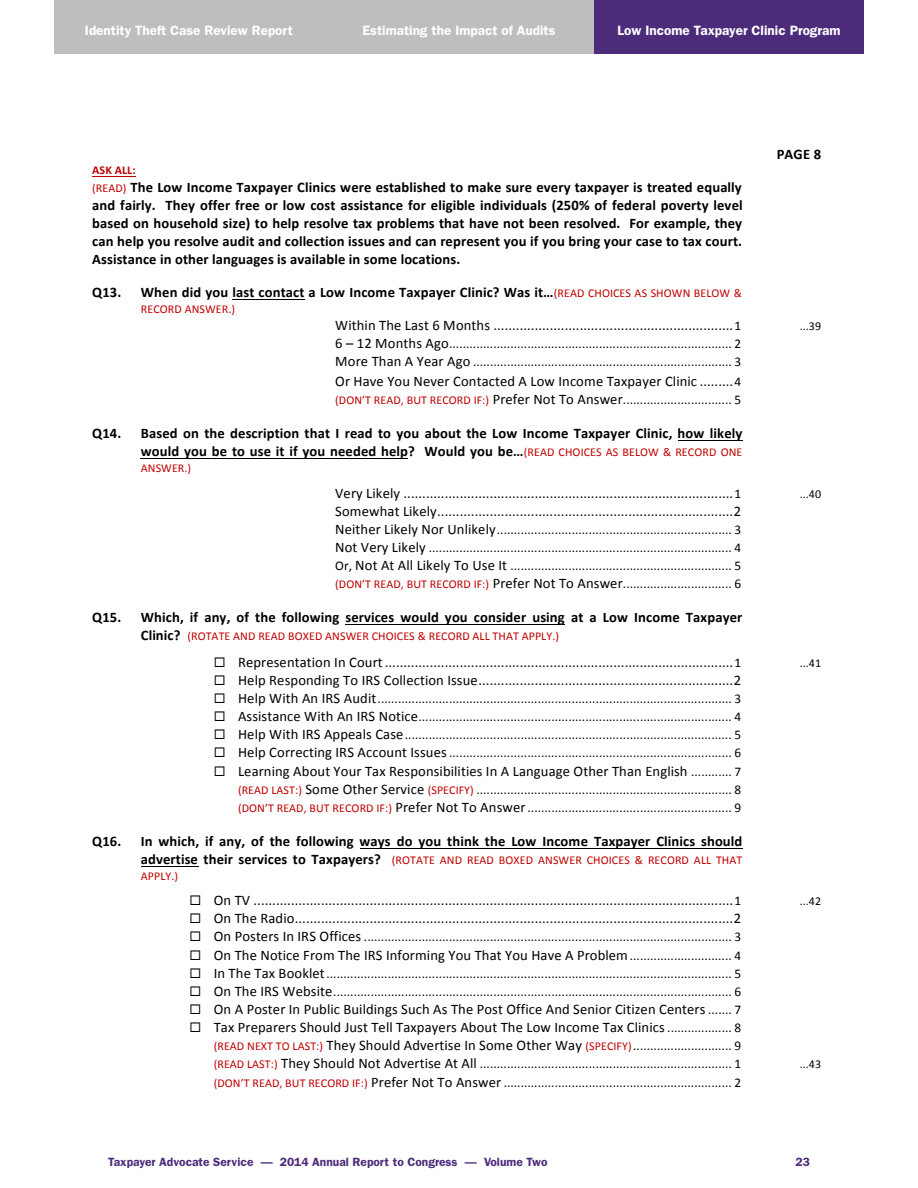
<style>
.page{position:relative;width:918px;height:1188px;background:#fff}
.page>*{position:absolute;margin:0;border:0;box-sizing:border-box;transform-origin:0 0}
.t1{font:14.55px/18.1px "Calibri";letter-spacing:.01em;color:#000;text-align:justify}
.t2{font:700 14.55px/18.1px "Calibri";letter-spacing:.01em;color:#000;text-align:justify}
.t3{font:600 13.5px "Franklin Gothic";color:#fff}
.t4{font:13.35px/18.1px "Calibri";color:#000}
.t5{font:12px/15.6px "Calibri";letter-spacing:.005em;color:#c00000}
.t6{font:600 12px "Franklin Gothic";color:#4d2b7b}
.t7{font:12px "Calibri";letter-spacing:.005em;color:#000}
.t8{font:700 12px "Calibri";letter-spacing:.005em;color:#c00000}
.s1{font-weight:400;font-size:12px;color:#c00000}
.s2{font-size:13.35px}
.s3{font-size:14.55px}
.s4{font-size:12px;color:#c00000}
.s5{font-weight:700;font-size:14.55px;color:#000}
</style>
<div class="page">
<div style="left:54px;top:0;width:270px;height:54px;background:#bcbec0"></div>
<div style="left:324px;top:0;width:270px;height:54px;background:#bcbec0"></div>
<div style="left:594px;top:0;width:270px;height:54px;background:#4d2b7b"></div>
<hr style="left:92px;top:176px;width:44px;height:1px;background:#c00000">
<hr style="left:233px;top:299px;width:72px;height:1px;background:#000">
<hr style="left:678px;top:440px;width:65px;height:1px;background:#000">
<hr style="left:141px;top:458px;width:267px;height:1px;background:#000">
<hr style="left:345px;top:624px;width:220px;height:1px;background:#000">
<hr style="left:360px;top:848px;width:383px;height:1px;background:#000">
<hr style="left:141px;top:866px;width:57px;height:1px;background:#000">
<p class="t3" style="left:85px;top:23px;width:210px">Identity Theft Case Review Report</p>
<p class="t3" style="left:362px;top:23px;width:195px">Estimating the Impact of Audits</p>
<p class="t3" style="left:618px;top:23px;width:224px">Low Income Taxpayer Clinic Program</p>
<p class="t2" style="left:777px;top:145px;width:46px">PAGE 8</p>
<p class="t8" style="left:92px;top:163px;width:45px">ASK ALL:</p>
<p class="t2" style="left:92px;top:178px;width:652px"><span class="s1">(READ)</span> The Low Income Taxpayer Clinics were established to make sure every taxpayer is treated equally and fairly. They offer free or low cost assistance for eligible individuals (250% of federal poverty level based on household size) to help resolve tax problems that have not been resolved. For example, they can help you resolve audit and collection issues and can represent you if you bring your case to tax court.<br>Assistance in other languages is available in some locations.</p>
<p class="t2" style="left:92px;top:283px;width:31px">Q13.</p>
<p class="t2" style="left:141px;top:283px;width:603px">When did you last contact a Low Income Taxpayer Clinic? Was it…<span class="s1">(READ CHOICES AS SHOWN BELOW &amp;</span></p>
<p class="t5" style="left:141px;top:301px;width:96px">RECORD ANSWER.)</p>
<p class="t1" style="left:335px;top:316px;width:408px">Within The Last 6 Months ................................................................<span class="s2">1</span></p>
<p class="t7" style="left:800px;top:319px;width:23px">...39</p>
<p class="t4" style="left:335px;top:335px;width:408px"><span class="s3">6 – 12 Months Ago</span>................................................................................... 2<br><span class="s3">More Than A Year Ago</span> ............................................................................ 3</p>
<p class="t1" style="left:335px;top:372px;width:408px">Or Have You Never Contacted A Low Income Taxpayer Clinic .........<span class="s2">4</span></p>
<p class="t4" style="left:335px;top:391px;width:408px"><span class="s4">(DON’T READ, BUT RECORD IF:)</span> <span class="s3">Prefer Not To Answer</span>................................ 5</p>
<p class="t2" style="left:92px;top:424px;width:31px">Q14.</p>
<p class="t2" style="left:141px;top:424px;width:603px">Based on the description that I read to you about the Low Income Taxpayer Clinic, how likely would you be to use it if you needed help? Would you be…<span class="s1">(READ CHOICES AS BELOW &amp; RECORD ONE</span></p>
<p class="t5" style="left:141px;top:460px;width:52px">ANSWER.)</p>
<p class="t1" style="left:335px;top:484px;width:408px">Very Likely ........................................................................................<span class="s2">1</span></p>
<p class="t7" style="left:800px;top:486px;width:23px">...40</p>
<p class="t1" style="left:335px;top:502px;width:408px">Somewhat Likely............................................................................... 2</p>
<p class="t4" style="left:335px;top:520px;width:408px;text-align:justify"><span class="s3">Neither Likely Nor Unlikely</span>..................................................................... 3<br><span class="s3">Not Very Likely</span> ......................................................................................... 4<br>Or, <span class="s3">Not At All Likely To Use It</span> ................................................................. 5 <span class="s4">(DON’T READ, BUT RECORD IF:)</span> <span class="s3">Prefer Not To Answer</span>................................ 6</p>
<p class="t2" style="left:92px;top:608px;width:31px">Q15.</p>
<p class="t2" style="left:141px;top:608px;width:603px">Which, if any, of the following services would you consider using at a Low Income Taxpayer</p>
<p class="t5" style="left:141px;top:629px;width:420px"><span class="s5">Clinic?</span> (ROTATE AND READ BOXED ANSWER CHOICES &amp; RECORD ALL THAT APPLY.)</p>
<p class="t1" style="left:238px;top:653px;width:505px">Representation In Court.............................................................................................<span class="s2">1</span></p>
<p class="t7" style="left:800px;top:655px;width:23px">...41</p>
<p class="t1" style="left:238px;top:671px;width:505px">Help Responding To IRS Collection Issue.................................................................... 2</p>
<p class="t4" style="left:238px;top:690px;width:505px;text-align:justify"><span class="s3">Help With An IRS Audit</span>........................................................................................................ 3<br><span class="s3">Assistance With An IRS Notice</span>............................................................................................ 4<br><span class="s3">Help With IRS Appeals Case</span>................................................................................................ 5<br><span class="s3">Help Correcting IRS Account Issues</span> ................................................................................... 6</p>
<p class="t1" style="left:238px;top:762px;width:505px">Learning About Your Tax Responsibilities In A Language Other Than English <span class="s2">............ 7</span></p>
<p class="t4" style="left:238px;top:780px;width:505px"><span class="s4">(READ LAST:)</span> <span class="s3">Some Other Service</span> <span class="s4">(SPECIFY)</span> ........................................................................... 8 <span class="s4">(DON’T READ, BUT RECORD IF:)</span> <span class="s3">Prefer Not To Answer</span>............................................................ 9</p>
<p class="t2" style="left:92px;top:832px;width:31px">Q16.</p>
<p class="t2" style="left:141px;top:832px;width:603px">In which, if any, of the following ways do you think the Low Income Taxpayer Clinics should</p>
<p class="t5" style="left:141px;top:853px;width:603px"><span class="s5">advertise their services to Taxpayers?</span> (ROTATE AND READ BOXED ANSWER CHOICES &amp; RECORD ALL THAT<br>APPLY.)</p>
<p class="t1" style="left:214px;top:891px;width:529px">On TV ................................................................................................................................<span class="s2">1</span></p>
<p class="t7" style="left:800px;top:894px;width:23px">...42</p>
<p class="t1" style="left:214px;top:909px;width:529px">On The Radio..................................................................................................................... 2</p>
<p class="t4" style="left:214px;top:928px;width:529px"><span class="s3">On Posters In IRS Offices</span> ............................................................................................................ 3</p>
<p class="t1" style="left:214px;top:946px;width:529px">On The Notice From The IRS Informing You That You Have A Problem<span class="s2">.............................. 4</span></p>
<p class="t4" style="left:214px;top:964px;width:529px"><span class="s3">In The Tax Booklet</span>....................................................................................................................... 5<br><span class="s3">On The IRS Website</span>..................................................................................................................... 6</p>
<p class="t1" style="left:214px;top:1000px;width:529px">On A Poster In Public Buildings Such As The Post Office And Senior Citizen Centers <span class="s2">....... 7<br></span>Tax Preparers Should Just Tell Taxpayers About The Low Income Tax Clinics <span class="s2">................... 8 </span><span class="s4">(READ NEXT TO LAST:)</span> They Should Advertise In Some Other Way <span class="s4">(SPECIFY)</span><span class="s2">............................. 9</span></p>
<p class="t4" style="left:214px;top:1055px;width:529px"><span class="s4">(READ LAST:)</span> <span class="s3">They Should Not Advertise At All</span> .......................................................................... 1</p>
<p class="t7" style="left:800px;top:1057px;width:23px">...43</p>
<p class="t4" style="left:214px;top:1073px;width:529px"><span class="s4">(DON’T READ, BUT RECORD IF:)</span> <span class="s3">Prefer Not To Answer</span> ................................................................... 2</p>
<p class="t6" style="left:108px;top:1154px;width:441px">Taxpayer Advocate Service — 2014 Annual Report to Congress — Volume Two</p>
<p class="t6" style="left:796px;top:1154px;width:16px">23</p>
</div>
